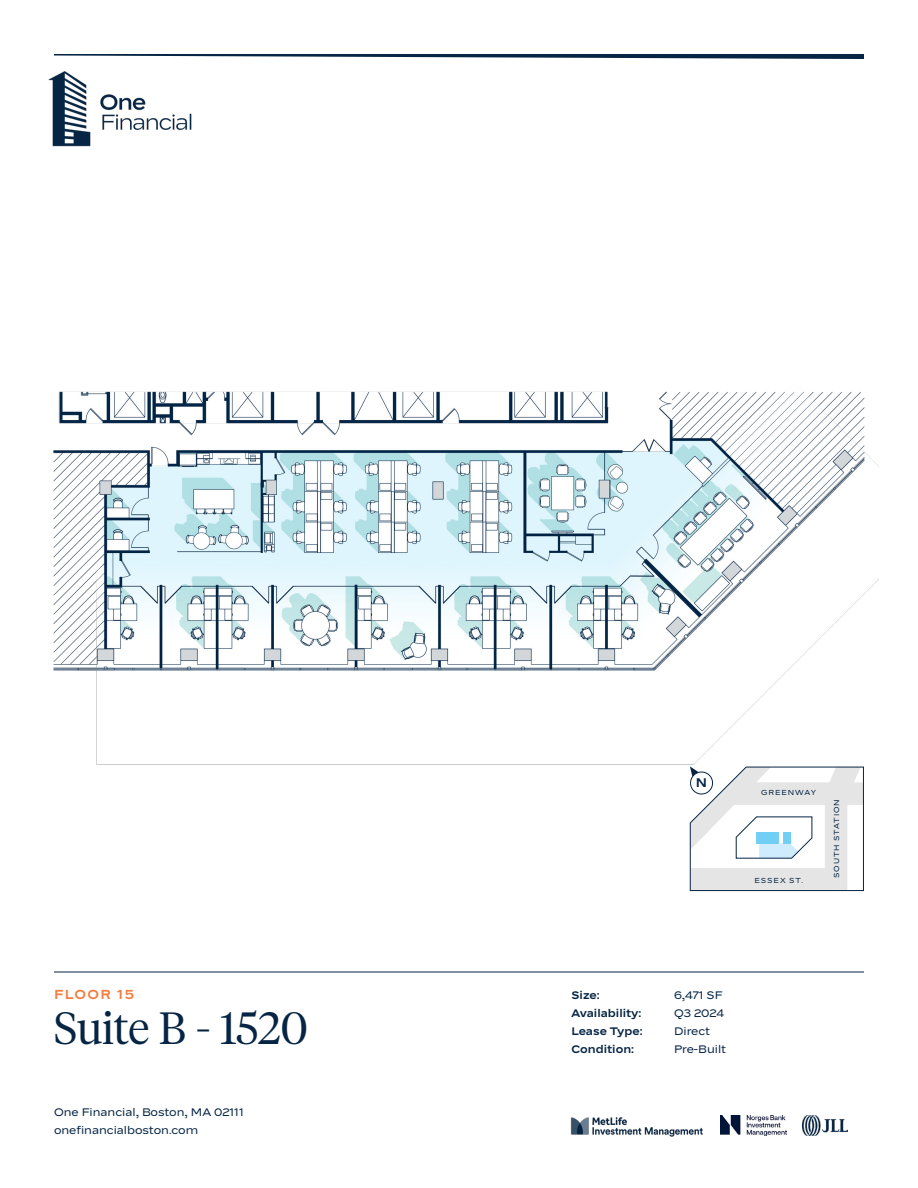
<style>
.page{position:relative;width:918px;height:1188px;background:#fff}
.page>*{position:absolute;margin:0;border:0;box-sizing:border-box;transform-origin:0 0}
.t1{font:300 45px "Tiempos Headline";color:#062544}
.t2{font:700 13.5px "Rework Text";letter-spacing:.1em;color:#f47d42}
.t3{font:700 12.9px "Rework Text";color:#062544}
.t4{font:11.25px/18px "Rework Text";color:#062544}
.t5{font:700 11.25px "Rework Text";color:#062544}
.t6{font:7.5px "Rework Text";letter-spacing:.115em;color:#062544}
</style>
<div class="page">
<img style="left:53px;top:391px;width:825px;height:501px">
<img style="left:48px;top:71px;width:144px;height:76px">
<svg style="left:54px;top:54px;width:810px;height:5px"></svg>
<hr style="left:54px;top:972px;width:810px;height:1px;background:#062544">
<img style="left:721px;top:1115px;width:65px;height:21px">
<img style="left:802px;top:1115px;width:45px;height:21px">
<img style="left:570px;top:1117px;width:133px;height:20px">
<svg style="left:689px;top:766px;width:175px;height:125px"></svg>
<p class="t2" style="left:54px;top:986px;width:82px">FLOOR 15</p>
<h1 class="t1" style="left:54px;top:998px;width:255px">Suite B - 1520</h1>
<p class="t4" style="left:54px;top:1103px;width:191px">One Financial, Boston, MA 02111 onefinancialboston.com</p>
<p class="t3" style="left:696px;top:774px;width:13px">N</p>
<p class="t6" style="left:761px;top:788px;width:56px">GREENWAY</p>
<p class="t6" style="left:755px;top:875px;width:50px">ESSEX ST.</p>
<p class="t6" style="left:832px;top:878px;width:80px;rotate:-90deg">SOUTH STATION</p>
<p class="t5" style="left:572px;top:988px;width:30px">Size:</p>
<p class="t4" style="left:674px;top:986px;width:50px">6,471 SF</p>
<p class="t5" style="left:572px;top:1006px;width:72px">Availability:</p>
<p class="t4" style="left:674px;top:1004px;width:52px">Q3 2024</p>
<p class="t5" style="left:572px;top:1024px;width:73px">Lease Type:</p>
<p class="t4" style="left:674px;top:1022px;width:37px">Direct</p>
<p class="t5" style="left:572px;top:1042px;width:64px">Condition:</p>
<p class="t4" style="left:674px;top:1040px;width:53px">Pre-Built</p>
</div>
